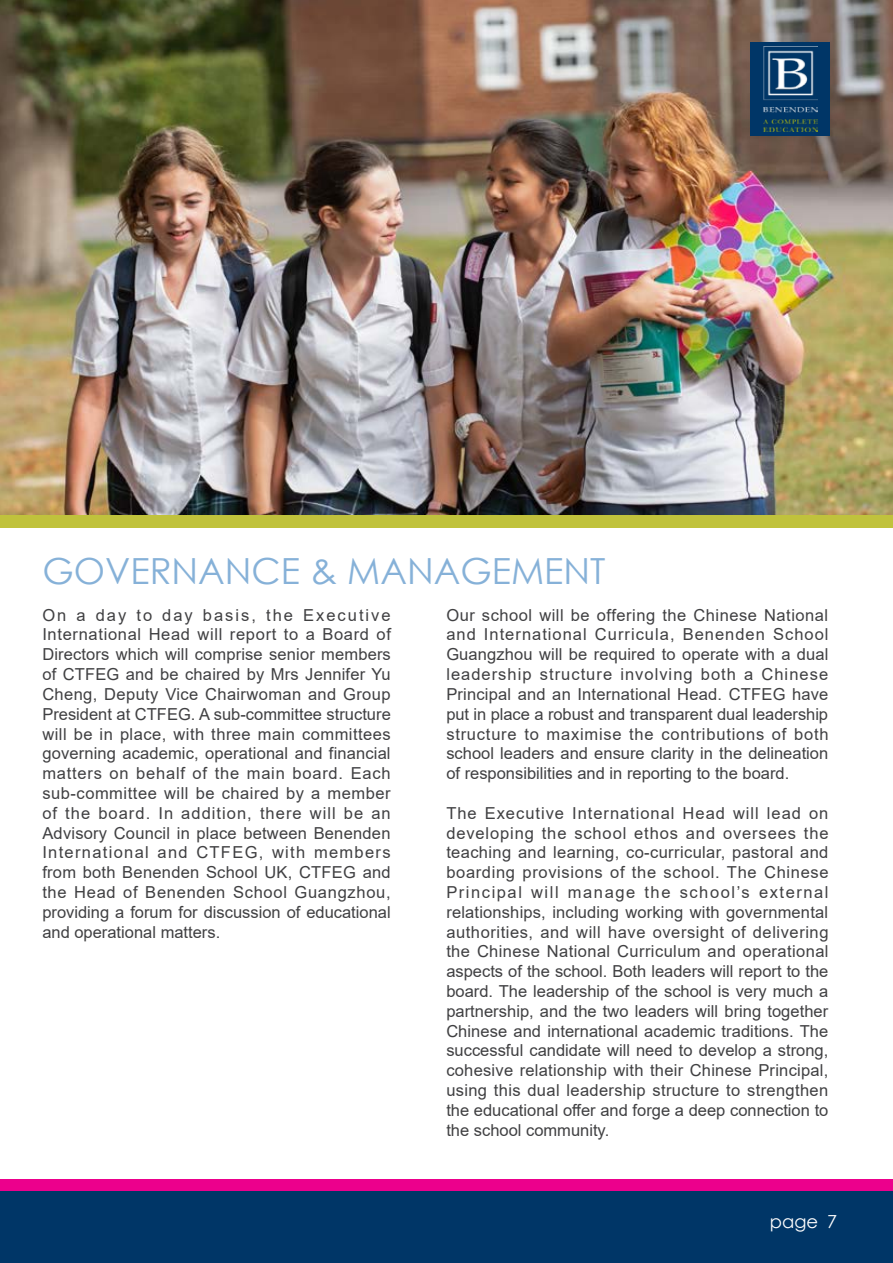
<style>
.page{position:relative;width:893px;height:1263px;background:#fff}
.page>*{position:absolute;margin:0;border:0;box-sizing:border-box;transform-origin:0 0}
.t1{font:36px "Century Gothic";color:#86b1d8}
.t2{font:18px "Century Gothic";color:#fff}
.t3{font:16.5px/19.8px "Arial";color:#404042;text-align:justify}
</style>
<div class="page">
<div style="left:0;top:1179px;width:893px;height:12px;background:#ec008c"></div>
<div style="left:0;top:1192px;width:893px;height:71px;background:#003667"></div>
<img style="left:0;top:0;width:893px;height:515px">
<div style="left:745px;top:36px;width:97px;height:112px;background:#000;opacity:.12"></div>
<div style="left:750px;top:42px;width:80px;height:94px;background:#003667"></div>
<img style="left:763px;top:46px;width:54px;height:85px">
<div style="left:0;top:515px;width:893px;height:13px;background:#c0c23c"></div>
<h1 class="t1" style="left:43px;top:546px;width:564px">GOVERNANCE &amp; MANAGEMENT</h1>
<p class="t3" style="left:446px;top:605px;width:384px">Our school will be offering the Chinese National and International Curricula, Benenden School Guangzhou will be required to operate with a dual leadership structure involving both a Chinese Principal and an International Head. CTFEG have put in place a robust and transparent dual leadership structure to maximise the contributions of both school leaders and ensure clarity in the delineation of responsibilities and in reporting to the board.</p>
<p class="t3" style="left:446px;top:803px;width:384px">The Executive International Head will lead on developing the school ethos and oversees the teaching and learning, co-curricular, pastoral and boarding provisions of the school. The Chinese Principal will manage the school’s external relationships, including working with governmental authorities, and will have oversight of delivering the Chinese National Curriculum and operational aspects of the school. Both leaders will report to the board. The leadership of the school is very much a partnership, and the two leaders will bring together Chinese and international academic traditions. The successful candidate will need to develop a strong, cohesive relationship with their Chinese Principal, using this dual leadership structure to strengthen the educational offer and forge a deep connection to the school community.</p>
<p class="t3" style="left:42px;top:605px;width:350px">On a day to day basis, the Executive International Head will report to a Board of Directors which will comprise senior members of CTFEG and be chaired by Mrs Jennifer Yu Cheng, Deputy Vice Chairwoman and Group President at CTFEG. A sub-committee structure will be in place, with three main committees governing academic, operational and financial matters on behalf of the main board. Each sub-committee will be chaired by a member of the board. In addition, there will be an Advisory Council in place between Benenden International and CTFEG, with members from both Benenden School UK, CTFEG and the Head of Benenden School Guangzhou, providing a forum for discussion of educational and operational matters.</p>
<p class="t2" style="left:770px;top:1208px;width:69px">page 7</p>
</div>
